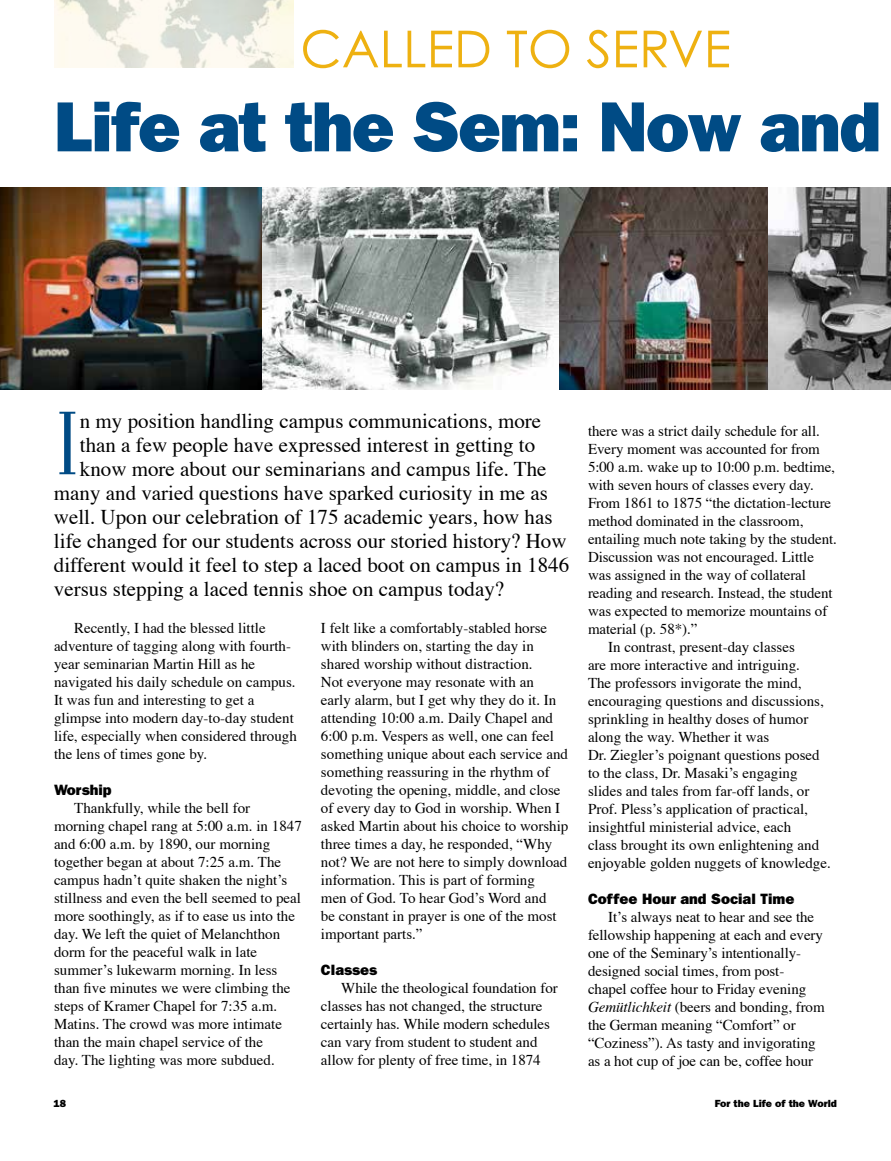
<style>
.page{position:relative;width:891px;height:1161px;background:#fff}
.page>*{position:absolute;margin:0;border:0;box-sizing:border-box;transform-origin:0 0}
.t1{font:300 90.3px "Fenice";color:#004b85}
.t2{font:800 72px "Tee Franklin";letter-spacing:-.02em;color:#004b85}
.t3{font:51px "Century Gothic";color:#eeb111}
.t4{font:21px "Times";color:#000}
.t5{font:15px/18px "Times";color:#000}
.t6{font:800 15px "Franklin Gothic";color:#000}
.t7{font:800 10.5px "Tee Franklin";color:#000}
.s1{font-style:italic}
</style>
<div class="page">
<img style="left:54px;top:0;width:240px;height:67px">
<img style="left:253px;top:187px;width:638px;height:203px">
<img style="left:0;top:187px;width:261px;height:202px">
<h3 class="t3" style="left:300px;top:18px;width:432px">CALLED TO SERVE</h3>
<h2 class="t2" style="left:54px;top:84px;width:829px">Life at the Sem: Now and</h2>
<h1 class="t1" style="left:54px;top:391px;width:28px">I</h1>
<h3 class="t4" style="left:80px;top:401px;width:463px">n my position handling campus communications, more</h3>
<h3 class="t4" style="left:80px;top:425px;width:457px">than a few people have expressed interest in getting to</h3>
<h3 class="t4" style="left:80px;top:449px;width:468px">know more about our seminarians and campus life. The</h3>
<h3 class="t4" style="left:54px;top:473px;width:496px">many and varied questions have sparked curiosity in me as</h3>
<h3 class="t4" style="left:54px;top:497px;width:500px">well. Upon our celebration of 175 academic years, how has</h3>
<h3 class="t4" style="left:54px;top:521px;width:514px">life changed for our students across our storied history? How</h3>
<h3 class="t4" style="left:54px;top:545px;width:517px">different would it feel to step a laced boot on campus in 1846</h3>
<h3 class="t4" style="left:54px;top:569px;width:452px">versus stepping a laced tennis shoe on campus today?</h3>
<p class="t5" style="left:54px;top:617px;width:244px;text-indent:20px">Recently, I had the blessed little adventure of tagging along with fourth&shy;year seminarian Martin Hill as he navigated his daily schedule on campus.<br>It was fun and interesting to get a glimpse into modern day-to-day student life, especially when considered through the lens of times gone by.</p>
<p class="t6" style="left:54px;top:781px;width:59px">Worship</p>
<p class="t5" style="left:54px;top:797px;width:249px;text-indent:20px">Thankfully, while the bell for morning chapel rang at 5:00 a.m. in 1847 and 6:00 a.m. by 1890, our morning together began at about 7:25 a.m. The campus hadn’t quite shaken the night’s stillness and even the bell seemed to peal more soothingly, as if to ease us into the day. We left the quiet of Melanchthon dorm for the peaceful walk in late summer’s lukewarm morning. In less than five minutes we were climbing the steps of Kramer Chapel for 7:35 a.m.<br>Matins. The crowd was more intimate than the main chapel service of the<br>day. The lighting was more subdued.</p>
<p class="t5" style="left:321px;top:617px;width:249px">I felt like a comfortably-stabled horse with blinders on, starting the day in shared worship without distraction.<br>Not everyone may resonate with an<br>early alarm, but I get why they do it. In attending 10:00 a.m. Daily Chapel and 6:00 p.m. Vespers as well, one can feel something unique about each service and something reassuring in the rhythm of devoting the opening, middle, and close of every day to God in worship. When I asked Martin about his choice to worship three times a day, he responded, “Why not? We are not here to simply download information. This is part of forming<br>men of God. To hear God’s Word and<br>be constant in prayer is one of the most important parts.”</p>
<p class="t6" style="left:321px;top:961px;width:58px">Classes</p>
<p class="t5" style="left:321px;top:977px;width:238px;text-indent:20px">While the theological foundation for classes has not changed, the structure certainly has. While modern schedules can vary from student to student and allow for plenty of free time, in 1874</p>
<p class="t5" style="left:588px;top:421px;width:233px">there was a strict daily schedule for all.</p>
<p class="t5" style="left:588px;top:439px;width:233px">Every moment was accounted for from</p>
<p class="t5" style="left:588px;top:457px;width:249px">5:00 a.m. wake up to 10:00 p.m. bedtime,</p>
<p class="t5" style="left:588px;top:475px;width:227px">with seven hours of classes every day.</p>
<p class="t5" style="left:588px;top:493px;width:245px">From 1861 to 1875 “the dictation-lecture</p>
<p class="t5" style="left:588px;top:511px;width:217px">method dominated in the classroom,</p>
<p class="t5" style="left:588px;top:529px;width:250px">entailing much note taking by the student.</p>
<p class="t5" style="left:588px;top:547px;width:228px">Discussion was not encouraged. Little</p>
<p class="t5" style="left:588px;top:565px;width:220px">was assigned in the way of collateral</p>
<p class="t5" style="left:588px;top:583px;width:246px">reading and research. Instead, the student</p>
<p class="t5" style="left:588px;top:601px;width:241px">was expected to memorize mountains of</p>
<p class="t5" style="left:588px;top:619px;width:111px">material (p. 58*).”</p>
<p class="t5" style="left:608px;top:637px;width:188px">In contrast, present-day classes</p>
<p class="t5" style="left:588px;top:655px;width:214px">are more interactive and intriguing.</p>
<p class="t5" style="left:588px;top:673px;width:215px">The professors invigorate the mind,</p>
<p class="t5" style="left:588px;top:691px;width:237px">encouraging questions and discussions,</p>
<p class="t5" style="left:588px;top:709px;width:222px">sprinkling in healthy doses of humor</p>
<p class="t5" style="left:588px;top:727px;width:183px">along the way. Whether it was</p>
<p class="t5" style="left:588px;top:745px;width:233px">Dr. Ziegler’s poignant questions posed</p>
<p class="t5" style="left:588px;top:763px;width:211px">to the class, Dr. Masaki’s engaging</p>
<p class="t5" style="left:588px;top:781px;width:223px">slides and tales from far-off lands, or</p>
<p class="t5" style="left:588px;top:799px;width:221px">Prof. Pless’s application of practical,</p>
<p class="t5" style="left:588px;top:817px;width:205px">insightful ministerial advice, each</p>
<p class="t5" style="left:588px;top:835px;width:233px">class brought its own enlightening and</p>
<p class="t5" style="left:588px;top:853px;width:244px">enjoyable golden nuggets of knowledge.</p>
<p class="t6" style="left:588px;top:890px;width:208px">Coffee Hour and Social Time</p>
<p class="t5" style="left:588px;top:907px;width:238px;text-indent:20px">It’s always neat to hear and see the fellowship happening at each and every one of the Seminary’s intentionally&shy;designed social times, from post&shy;chapel coffee hour to Friday evening <span class="s1">Gemütlichkeit</span> (beers and bonding, from the German meaning “Comfort” or “Coziness”). As tasty and invigorating as a hot cup of joe can be, coffee hour</p>
<p class="t7" style="left:53px;top:1097px;width:14px">18</p>
<p class="t7" style="left:715px;top:1097px;width:124px">For the Life of the World</p>
</div>
